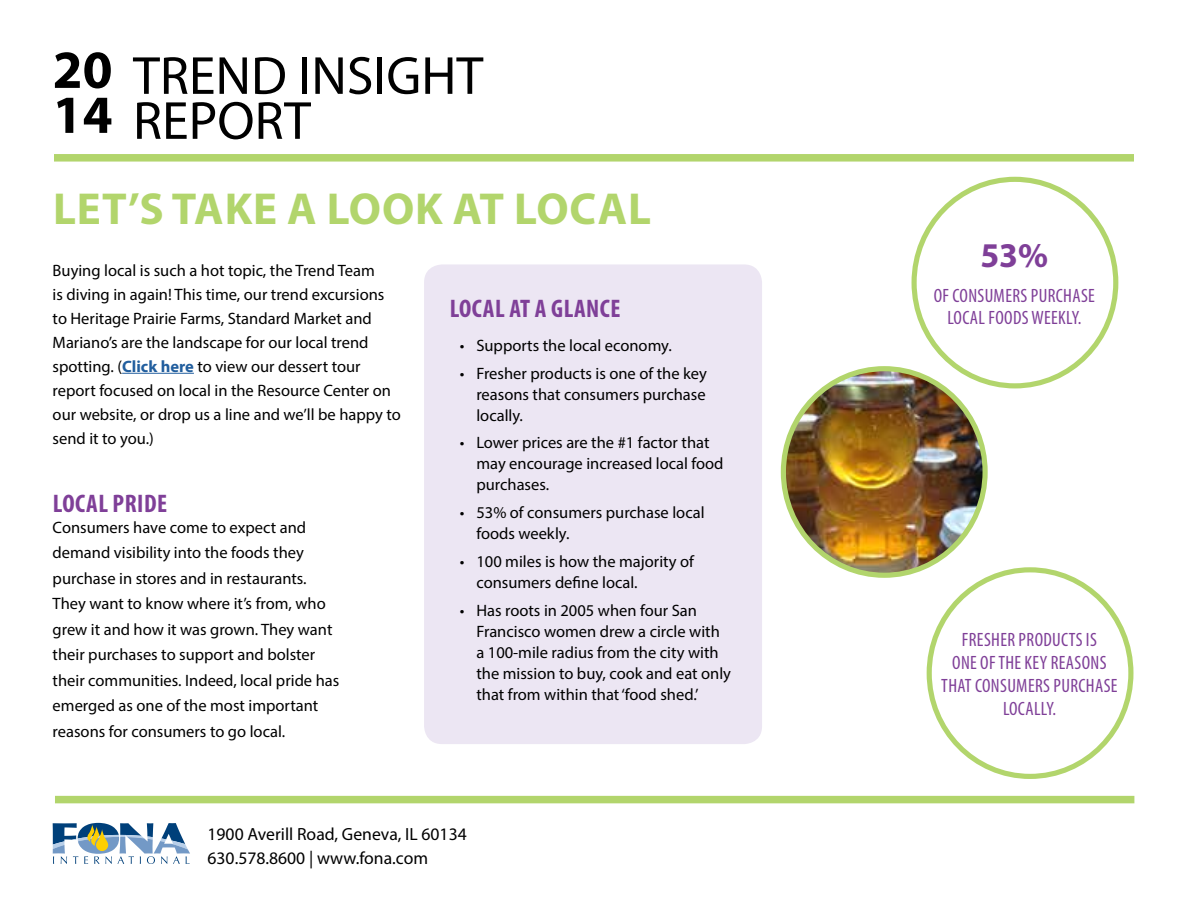
<style>
.page{position:relative;width:1188px;height:918px;background:#fff}
.page>*{position:absolute;margin:0;border:0;box-sizing:border-box;transform-origin:0 0}
.t1{font:54px/45px "Myriad Pro";color:#000}
.t2{font:700 54px/45px "Myriad Pro";color:#000}
.t3{font:700 45px "Myriad Pro";letter-spacing:.02em;color:#b2d56c}
.t4{font:700 34.8px "Myriad Pro";color:#7f3f98}
.t5{font:700 condensed 25.5px "Myriad Pro";letter-spacing:.02em;color:#7f3f98}
.t6{font:condensed 19.35px/23.2px "Myriad Pro";letter-spacing:.02em;color:#7f3f98;text-align:center}
.t7{font:17.7px/24.3px "Myriad Pro";color:#000}
.t8{font:16.5px/21px "Myriad Pro";color:#000}
.s1{font-weight:700;color:#215e9e}
</style>
<div class="page">
<svg style="left:53px;top:823px;width:137px;height:41px"></svg>
<hr style="left:122px;top:373px;width:72px;height:1px;background:#215e9e">
<div style="left:55px;top:796px;width:1079px;height:7px;background:#b2d56c"></div>
<div style="left:54px;top:154px;width:1080px;height:8px;background:#b2d56c"></div>
<div style="left:424px;top:264px;width:338px;height:480px;background:#ece6f3;border-radius:18px"></div>
<div style="left:912px;top:177px;width:206px;height:211px;border:5px solid #b2d56c;border-radius:50%"></div>
<div style="left:927px;top:567px;width:206px;height:212px;border:5px solid #b2d56c;border-radius:50%"></div>
<img style="left:783px;top:369px;width:202px;height:206px">
<div style="left:781px;top:366px;width:207px;height:212px;border:5px solid #b2d56c;border-radius:50%"></div>
<h1 class="t2" style="left:53px;top:45px;width:61px">20<br>14</h1>
<h1 class="t1" style="left:133px;top:52px;width:352px">TREND INSIGHT<br>REPORT</h1>
<h2 class="t3" style="left:53px;top:180px;width:599px">LET’S TAKE A LOOK AT LOCAL</h2>
<p class="t8" style="left:53px;top:258px;width:350px;line-height:24px">Buying local is such a hot topic, the Trend Team<br>is diving in again! This time, our trend excursions to Heritage Prairie Farms, Standard Market and Mariano’s are the landscape for our local trend spotting. (<span class="s1">Click here</span> to view our dessert tour report focused on local in the Resource Center on our website, or drop us a line and we’ll be happy to send it to you.)</p>
<h3 class="t5" style="left:53px;top:488px;width:116px">LOCAL PRIDE</h3>
<p class="t8" style="left:53px;top:514px;width:288px;line-height:25.5px">Consumers have come to expect and demand visibility into the foods they purchase in stores and in restaurants.<br>They want to know where it’s from, who grew it and how it was grown. They want their purchases to support and bolster their communities. Indeed, local pride has emerged as one of the most important reasons for consumers to go local.</p>
<h3 class="t5" style="left:450px;top:293px;width:172px">LOCAL AT A GLANCE</h3>
<p class="t8" style="left:460px;top:334px;width:213px">• Supports the local economy.</p>
<p class="t8" style="left:476px;top:362px;width:232px;text-align:justify;text-indent:-16px">• Fresher products is one of the key reasons that consumers purchase locally.</p>
<p class="t8" style="left:476px;top:432px;width:249px;text-indent:-16px">• Lower prices are the #1 factor that may encourage increased local food purchases.</p>
<p class="t8" style="left:476px;top:502px;width:230px;text-indent:-16px">• 53% of consumers purchase local foods weekly.</p>
<p class="t8" style="left:476px;top:551px;width:219px;text-indent:-16px">• 100 miles is how the majority of consumers define local.</p>
<p class="t8" style="left:476px;top:599px;width:256px;text-indent:-16px">• Has roots in 2005 when four San Francisco women drew a circle with a 100-mile radius from the city with the mission to buy, cook and eat only that from within that ‘food shed.’</p>
<p class="t7" style="left:208px;top:821px;width:261px">1900 Averill Road, Geneva, IL 60134<br>630.578.8600 | www.fona.com</p>
<h3 class="t4" style="left:980px;top:233px;width:69px">53%</h3>
<p class="t6" style="left:934px;top:285px;width:163px;line-height:21.9px">OF CONSUMERS PURCHASE<br>LOCAL FOODS WEEKLY.</p>
<p class="t6" style="left:941px;top:627px;width:178px">FRESHER PRODUCTS IS<br>ONE OF THE KEY REASONS<br>THAT CONSUMERS PURCHASE<br>LOCALLY.</p>
</div>
